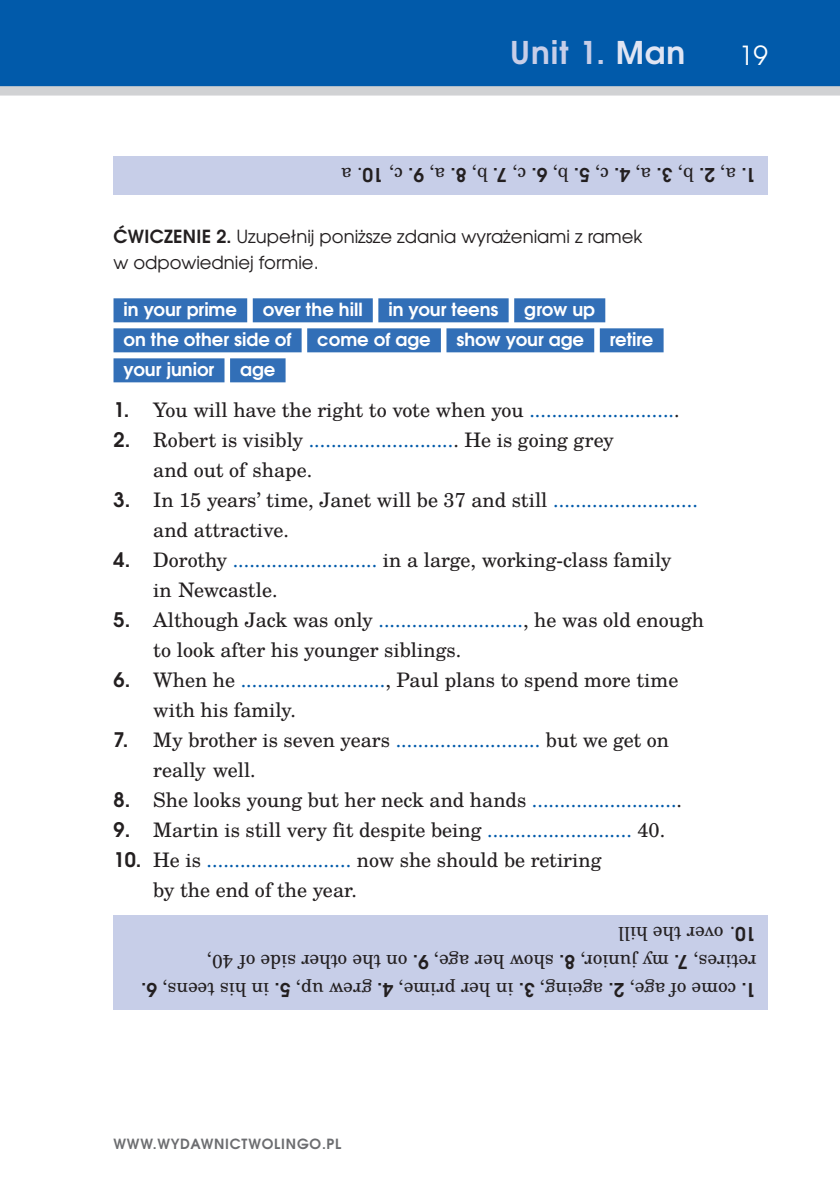
<style>
.page{position:relative;width:840px;height:1191px;background:#fff}
.page>*{position:absolute;margin:0;border:0;box-sizing:border-box;transform-origin:0 0}
.t1{font:700 31.2px "Te X Gyre Adventor";letter-spacing:.03em;color:#c7cee8}
.t2{font:26.2px "Te X Gyre Adventor";color:#fff}
.tekst_angielski{font:20px/30px "Te X Gyre Schola";color:#231f20}
.t3{font:19px/28px "Te X Gyre Schola";color:#231f20}
.t4{font:700 19px "Te X Gyre Adventor";color:#231f20}
.slowka{font:700 18px "Te X Gyre Adventor";color:#fff}
.tekst_polski{font:18px/26px "Te X Gyre Adventor";color:#231f20}
.t5{font:700 14px "Te X Gyre Adventor";letter-spacing:.055em;color:#6c6d70}
.s1{color:#e0e5f3}
.s2{font-family:"Te X Gyre Schola";font-weight:400}
.s3{font-weight:700}
.s4{font-family:"Te X Gyre Adventor";font-weight:700}
.s5{color:#015aaa}
</style>
<div class="page">
<div style="left:0;top:0;width:839px;height:91px;background:#015aaa"></div>
<div style="left:0;top:86px;width:839px;height:10px;background:#d1d2d4"></div>
<div style="left:113px;top:298px;width:134px;height:24px;background:#326fb7"></div>
<div style="left:253px;top:298px;width:119px;height:24px;background:#326fb7"></div>
<div style="left:378px;top:298px;width:130px;height:24px;background:#326fb7"></div>
<div style="left:514px;top:298px;width:91px;height:24px;background:#326fb7"></div>
<div style="left:113px;top:328px;width:188px;height:24px;background:#326fb7"></div>
<div style="left:307px;top:328px;width:133px;height:24px;background:#326fb7"></div>
<div style="left:446px;top:328px;width:148px;height:24px;background:#326fb7"></div>
<div style="left:599px;top:328px;width:64px;height:24px;background:#326fb7"></div>
<div style="left:113px;top:358px;width:111px;height:24px;background:#326fb7"></div>
<div style="left:230px;top:358px;width:55px;height:24px;background:#326fb7"></div>
<div style="left:113px;top:157px;width:654px;height:38px;background:#c7cee8"></div>
<div style="left:113px;top:915px;width:654px;height:94px;background:#c7cee8"></div>
<h1 class="t1" style="left:509px;top:25px;width:177px">Unit 1. <span class="s1">Man</span></h1>
<h2 class="t2" style="left:738px;top:34px;width:31px">19</h2>
<p class="t4" style="left:756px;top:192px;width:416px;rotate:-180deg">1. <span class="s2">a,</span> 2. <span class="s2">b,</span> 3. <span class="s2">a,</span> 4. <span class="s2">c,</span> 5. <span class="s2">b,</span> 6. <span class="s2">c,</span> 7. <span class="s2">b,</span> 8. <span class="s2">a,</span> 9. <span class="s2">c,</span> 10<span class="s2">. a</span></p>
<p class="tekst_polski" style="left:113px;top:222px;width:530px"><span class="s3">ĆWICZENIE 2.</span> Uzupełnij poniższe zdania wyrażeniami z ramek w odpowiedniej formie.</p>
<p class="slowka" style="left:123px;top:293px;width:115px">in your prime</p>
<p class="slowka" style="left:263px;top:293px;width:101px">over the hill</p>
<p class="slowka" style="left:388px;top:293px;width:111px">in your teens</p>
<p class="slowka" style="left:524px;top:293px;width:72px">grow up</p>
<p class="slowka" style="left:123px;top:323px;width:169px">on the other side of</p>
<p class="slowka" style="left:317px;top:323px;width:115px">come of age</p>
<p class="slowka" style="left:456px;top:323px;width:129px">show your age</p>
<p class="slowka" style="left:609px;top:323px;width:45px">retire</p>
<p class="slowka" style="left:123px;top:353px;width:92px">your junior</p>
<p class="slowka" style="left:240px;top:353px;width:37px">age</p>
<p class="tekst_angielski" style="left:113px;top:394px;width:567px"><span class="s4">1.</span> You will have the right to vote when you <span class="s5">..........................</span>.</p>
<p class="tekst_angielski" style="left:153px;top:424px;width:462px;text-indent:-40px"><span class="s4">2.</span> Robert is visibly <span class="s5">..........................</span>. He is going grey and out of shape.</p>
<p class="tekst_angielski" style="left:153px;top:484px;width:546px;text-indent:-40px"><span class="s4">3.</span> In 15 years’ time, Janet will be 37 and still <span class="s5">.......................... </span>and attractive.</p>
<p class="tekst_angielski" style="left:153px;top:544px;width:519px;text-indent:-40px"><span class="s4">4.</span> Dorothy <span class="s5">..........................</span> in a large, working-class family in Newcastle.</p>
<p class="tekst_angielski" style="left:153px;top:604px;width:552px;text-indent:-40px"><span class="s4">5.</span> Although Jack was only <span class="s5">..........................</span>, he was old enough to look after his younger siblings.</p>
<p class="tekst_angielski" style="left:153px;top:664px;width:526px;text-indent:-40px"><span class="s4">6.</span> When he <span class="s5">..........................</span>, Paul plans to spend more time with his family.</p>
<p class="tekst_angielski" style="left:153px;top:724px;width:517px;text-indent:-40px"><span class="s4">7.</span> My brother is seven years <span class="s5">..........................</span> but we get on really well.</p>
<p class="tekst_angielski" style="left:113px;top:784px;width:570px"><span class="s4">8.</span> She looks young but her neck and hands <span class="s5">..........................</span>.</p>
<p class="tekst_angielski" style="left:113px;top:814px;width:553px"><span class="s4">9.</span> Martin is still very fit despite being <span class="s5">..........................</span> 40.</p>
<p class="tekst_angielski" style="left:153px;top:844px;width:449px;text-indent:-40px"><span class="s4">10.</span> He is <span class="s5">..........................</span> now she should be retiring by the end of the year.</p>
<p class="t3" style="left:756px;top:948px;width:140px;rotate:-180deg"><span class="s4">10</span>. over the hill</p>
<p class="t3" style="left:756px;top:1004px;width:616px;rotate:-180deg"><span class="s4">1.</span> come of age, <span class="s4">2.</span> ageing, <span class="s4">3.</span> in her prime, <span class="s4">4.</span> grew up, <span class="s4">5.</span> in his teens, <span class="s4">6. </span>retires, <span class="s4">7.</span> my junior, <span class="s4">8.</span> show her age, <span class="s4">9.</span> on the other side of 40,</p>
<p class="t5" style="left:113px;top:1131px;width:229px">WWW.WYDAWNICTWOLINGO.PL</p>
</div>
